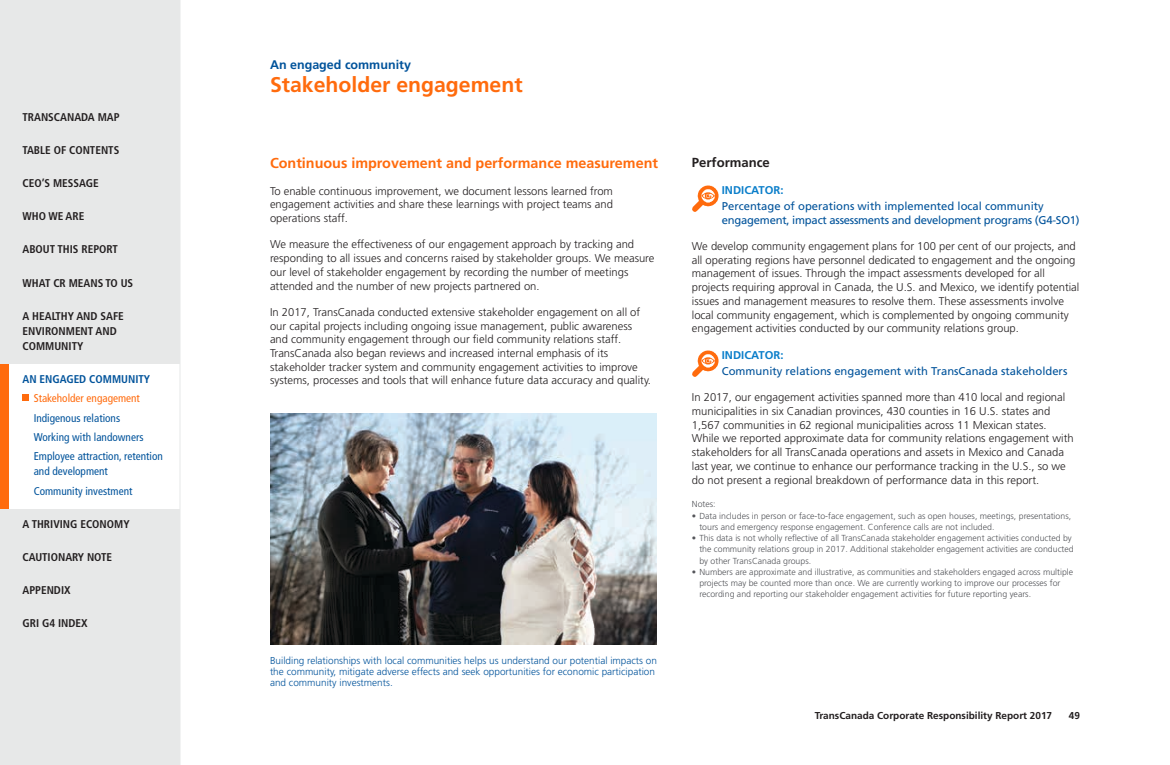
<style>
.page{position:relative;width:1170px;height:765px;background:#fff}
.page>*{position:absolute;margin:0;border:0;box-sizing:border-box;transform-origin:0 0}
.t1{font:700 21.25px "Frutiger";color:#ff6b0d}
.t2{font:700 14.38px "Frutiger";color:#ff6b0d}
.t3{font:700 13.12px "Frutiger";color:#231f20}
.t4{font:700 12.5px "Frutiger";color:#00539b}
.t5{font:300 11.25px/13.8px "Frutiger";color:#231f20}
.t6{font:700 condensed 11.25px/15px "Frutiger";color:#231f20}
.t7{font:11.25px/13.8px "Frutiger";letter-spacing:-.02em;color:#00539b}
.t8{font:condensed 11.25px/19.4px "Frutiger";color:#00539b}
.t9{font:11.25px "Frutiger";color:#00539b}
.t10{font:condensed 11.25px "Frutiger";color:#ff6b0d}
.t11{font:700 11.25px "Frutiger";color:#0a7eca}
.t12{font:700 condensed 11.25px "Frutiger";color:#00539b}
.t13{font:300 10px/11.2px "Frutiger";color:#00539b}
.t14{font:700 10px "Frutiger";color:#231f20}
.t15{font:300 8.75px/11.2px "Frutiger";color:#54555a}
</style>
<div class="page">
<div style="left:0;top:0;width:180px;height:765px;background:#e7e8e8"></div>
<div style="left:0;top:364px;width:180px;height:145px;background:#fff"></div>
<div style="left:0;top:364px;width:9px;height:145px;background:#ff6b0d"></div>
<img style="left:692px;top:186px;width:27px;height:26px">
<img style="left:692px;top:351px;width:27px;height:26px">
<img style="left:270px;top:414px;width:387px;height:231px">
<div style="left:22px;top:395px;width:7px;height:6px;background:#ff6b0d"></div>
<hr style="left:180px;top:0;width:1px;height:765px;background:#e7e8e8">
<p class="t6" style="left:22px;top:110px;width:99px">TRANSCANADA MAP</p>
<p class="t6" style="left:22px;top:143px;width:98px">TABLE OF CONTENTS</p>
<p class="t6" style="left:22px;top:176px;width:78px">CEO’S MESSAGE</p>
<p class="t6" style="left:22px;top:209px;width:63px">WHO WE ARE</p>
<p class="t6" style="left:22px;top:242px;width:97px">ABOUT THIS REPORT</p>
<p class="t6" style="left:22px;top:275px;width:112px">WHAT CR MEANS TO US</p>
<p class="t6" style="left:22px;top:308px;width:103px">A HEALTHY AND SAFE<br>ENVIRONMENT AND<br>COMMUNITY</p>
<p class="t12" style="left:22px;top:372px;width:129px">AN ENGAGED COMMUNITY</p>
<p class="t10" style="left:34px;top:392px;width:108px">Stakeholder engagement</p>
<p class="t8" style="left:34px;top:408px;width:131px">Indigenous relations<br>Working with landowners<br>Employee attraction, retention</p>
<p class="t8" style="left:34px;top:462px;width:100px">and development<br>Community investment</p>
<p class="t6" style="left:22px;top:516px;width:109px">A THRIVING ECONOMY</p>
<p class="t6" style="left:22px;top:550px;width:91px">CAUTIONARY NOTE</p>
<p class="t6" style="left:22px;top:583px;width:50px">APPENDIX</p>
<p class="t6" style="left:22px;top:616px;width:67px">GRI G4 INDEX</p>
<p class="t4" style="left:270px;top:58px;width:142px">An engaged community</p>
<h1 class="t1" style="left:270px;top:72px;width:254px">Stakeholder engagement</h1>
<p class="t2" style="left:270px;top:155px;width:390px">Continuous improvement and performance measurement</p>
<p class="t5" style="left:270px;top:184px;width:344px;text-align:justify">To enable continuous improvement, we document lessons learned from engagement activities and share these learnings with project teams and operations staff.</p>
<p class="t5" style="left:270px;top:238px;width:386px">We measure the effectiveness of our engagement approach by tracking and responding to all issues and concerns raised by stakeholder groups. We measure our level of stakeholder engagement by recording the number of meetings attended and the number of new projects partnered on.</p>
<p class="t5" style="left:270px;top:305px;width:383px">In 2017, TransCanada conducted extensive stakeholder engagement on all of our capital projects including ongoing issue management, public awareness and community engagement through our field community relations staff.<br>TransCanada also began reviews and increased internal emphasis of its stakeholder tracker system and community engagement activities to improve systems, processes and tools that will enhance future data accuracy and quality.</p>
<p class="t13" style="left:270px;top:655px;width:389px">Building relationships with local communities helps us understand our potential impacts on the community, mitigate adverse effects and seek opportunities for economic participation and community investments.</p>
<p class="t3" style="left:692px;top:155px;width:80px">Performance</p>
<p class="t11" style="left:722px;top:183px;width:63px">INDICATOR:</p>
<p class="t7" style="left:722px;top:199px;width:359px">Percentage of operations with implemented local community engagement, impact assessments and development programs (G4-SO1)</p>
<p class="t5" style="left:692px;top:239px;width:389px">We develop community engagement plans for 100 per cent of our projects, and all operating regions have personnel dedicated to engagement and the ongoing management of issues. Through the impact assessments developed for all projects requiring approval in Canada, the U.S. and Mexico, we identify potential issues and management measures to resolve them. These assessments involve local community engagement, which is complemented by ongoing community engagement activities conducted by our community relations group.</p>
<p class="t11" style="left:722px;top:348px;width:63px">INDICATOR:</p>
<p class="t9" style="left:722px;top:364px;width:347px">Community relations engagement with TransCanada stakeholders</p>
<p class="t5" style="left:692px;top:390px;width:383px">In 2017, our engagement activities spanned more than 410 local and regional municipalities in six Canadian provinces, 430 counties in 16 U.S. states and 1,567 communities in 62 regional municipalities across 11 Mexican states.<br>While we reported approximate data for community relations engagement with stakeholders for all TransCanada operations and assets in Mexico and Canada last year, we continue to enhance our performance tracking in the U.S., so we do not present a regional breakdown of performance data in this report.</p>
<p class="t15" style="left:692px;top:499px;width:25px">Notes:</p>
<p class="t15" style="left:699px;top:510px;width:373px;text-indent:-7px">• Data includes in person or face-to-face engagement, such as open houses, meetings, presentations, tours and emergency response engagement. Conference calls are not included.</p>
<p class="t15" style="left:699px;top:533px;width:376px;text-indent:-7px">• This data is not wholly reflective of all TransCanada stakeholder engagement activities conducted by the community relations group in 2017. Additional stakeholder engagement activities are conducted by other TransCanada groups.</p>
<p class="t15" style="left:699px;top:566px;width:375px;text-indent:-7px">• Numbers are approximate and illustrative, as communities and stakeholders engaged across multiple projects may be counted more than once. We are currently working to improve our processes for recording and reporting our stakeholder engagement activities for future reporting years.</p>
<p class="t14" style="left:815px;top:709px;width:239px">TransCanada Corporate Responsibility Report 2017</p>
<p class="t14" style="left:1069px;top:709px;width:13px">49</p>
</div>
